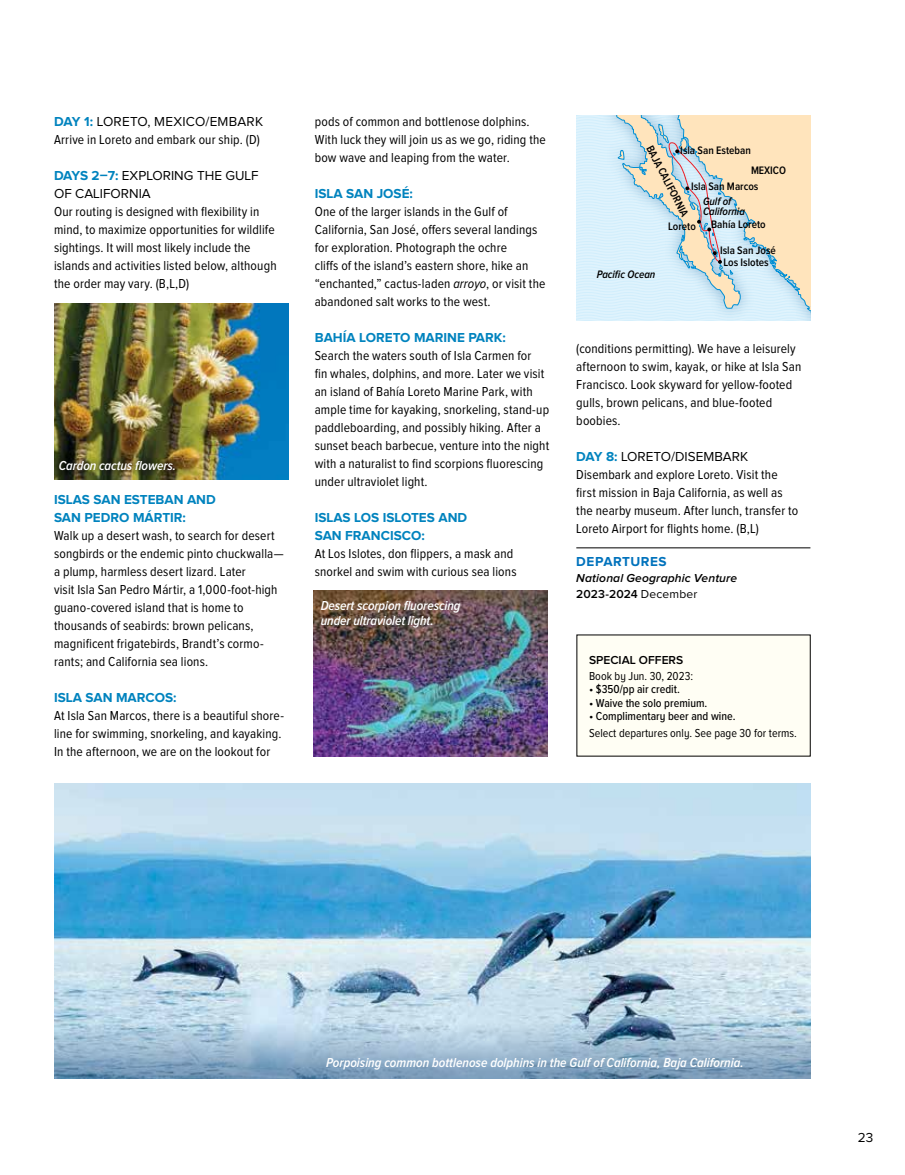
<style>
.page{position:relative;width:905px;height:1175px;background:#fff}
.page>*{position:absolute;margin:0;border:0;box-sizing:border-box;transform-origin:0 0}
.t1{font:13.5px/18px "Proxima Nova Cond";letter-spacing:.01em;color:#000}
.t2{font:italic 600 13.5px/15.8px "Proxima Nova Cond";color:#fff}
.t3{font:700 13.5px/18px "Proxima Nova";color:#0083be}
.t4{font:13.5px/18px "Proxima Nova";color:#000}
.t5{font:700 13.5px "Proxima Nova";letter-spacing:.04em;color:#0072bc}
.t6{font:500 12px "Proxima Nova Cond";color:#000}
.t7{font:12px "Proxima Nova Cond";color:#000}
.t8{font:italic 600 12px/15.8px "Proxima Nova";letter-spacing:.015em;color:#000}
.t9{font:600 12px "Proxima Nova";color:#000}
.t10{font:600 11.25px/11.7px "Proxima Nova Cond";color:#000;text-align:center}
.t11{font:italic 600 11.25px/9.8px "Proxima Nova Cond";letter-spacing:-.005em;color:#000}
.s1{font-weight:700;color:#0083be}
.s2{font-style:italic}
.s3{font-style:normal}
.s4{font-weight:400;font-style:normal}
</style>
<div class="page">
<img style="left:54px;top:304px;width:234px;height:175px">
<img style="left:313px;top:591px;width:234px;height:165px">
<div style="left:54px;top:454px;width:126px;height:21px;background:#000;opacity:.35"></div>
<hr style="left:576px;top:547px;width:234px;height:1px;background:#000">
<svg style="left:54px;top:813px;width:756px;height:265px;background:#93bfda"></svg>
<svg style="left:576px;top:115px;width:234px;height:206px;background:#dde5e0"></svg>
<div style="left:577px;top:635px;width:233px;height:121px;background:#fffef4"></div>
<p class="t4" style="left:54px;top:113px;width:210px"><span class="s1">DAY 1:</span> LORETO, MEXICO/EMBARK</p>
<p class="t1" style="left:54px;top:131px;width:207px">Arrive in Loreto and embark our ship. (D)</p>
<p class="t4" style="left:54px;top:167px;width:206px"><span class="s1">DAYS 2–7:</span> EXPLORING THE GULF<br>OF CALIFORNIA</p>
<p class="t1" style="left:54px;top:203px;width:224px">Our routing is designed with flexibility in mind, to maximize opportunities for wildlife sightings. It will most likely include the islands and activities listed below, although the order may vary. (B,L,D)</p>
<p class="t2" style="left:59px;top:458px;width:119px">Cardon cactus flowers.</p>
<p class="t3" style="left:54px;top:491px;width:163px">ISLAS SAN ESTEBAN AND<br>SAN PEDRO MÁRTIR:</p>
<p class="t1" style="left:54px;top:527px;width:231px">Walk up a desert wash, to search for desert songbirds or the endemic pinto chuckwalla— a plump, harmless desert lizard. Later<br>visit Isla San Pedro Mártir, a 1,000-foot-high guano-covered island that is home to thousands of seabirds: brown pelicans, magnificent frigatebirds, Brandt’s cormo&shy;rants; and California sea lions.</p>
<p class="t3" style="left:54px;top:689px;width:124px">ISLA SAN MARCOS:</p>
<p class="t1" style="left:54px;top:707px;width:231px">At Isla San Marcos, there is a beautiful shore&shy;line for swimming, snorkeling, and kayaking.<br>In the afternoon, we are on the lookout for</p>
<p class="t1" style="left:315px;top:113px;width:233px">pods of common and bottlenose dolphins.<br>With luck they will join us as we go, riding the bow wave and leaping from the water.</p>
<p class="t3" style="left:315px;top:185px;width:100px">ISLA SAN JOSÉ:</p>
<p class="t1" style="left:315px;top:203px;width:232px">One of the larger islands in the Gulf of California, San José, offers several landings for exploration. Photograph the ochre<br>cliffs of the island’s eastern shore, hike an “enchanted,” cactus-laden <span class="s2">arroyo</span>, or visit the abandoned salt works to the west.</p>
<p class="t3" style="left:315px;top:329px;width:192px">BAHÍA LORETO MARINE PARK:</p>
<p class="t1" style="left:315px;top:347px;width:236px">Search the waters south of Isla Carmen for<br>fin whales, dolphins, and more. Later we visit an island of Bahía Loreto Marine Park, with ample time for kayaking, snorkeling, stand-up paddleboarding, and possibly hiking. After a sunset beach barbecue, venture into the night with a naturalist to find scorpions fluorescing under ultraviolet light.</p>
<p class="t3" style="left:315px;top:509px;width:154px">ISLAS LOS ISLOTES AND<br>SAN FRANCISCO:</p>
<p class="t1" style="left:315px;top:545px;width:203px">At Los Islotes, don flippers, a mask and snorkel and swim with curious sea lions</p>
<p class="t2" style="left:321px;top:597px;width:141px">Desert scorpion fluorescing under ultraviolet light.</p>
<p class="t10" style="left:654px;top:143px;width:80px;rotate:63deg">BAJA CALIFORNIA</p>
<p class="t10" style="left:680px;top:145px;width:72px">Isla San Esteban</p>
<p class="t10" style="left:691px;top:181px;width:69px">Isla San Marcos</p>
<p class="t10" style="left:668px;top:220px;width:29px">Loreto</p>
<p class="t10" style="left:711px;top:219px;width:56px">Bahía Loreto</p>
<p class="t10" style="left:720px;top:245px;width:57px">Isla San José<br>Los Islotes</p>
<p class="t10" style="left:751px;top:164px;width:36px">MEXICO</p>
<p class="t11" style="left:703px;top:197px;width:43px">Gulf of<br>California</p>
<p class="t11" style="left:596px;top:269px;width:60px">Pacific Ocean</p>
<p class="t1" style="left:576px;top:339px;width:226px">(conditions permitting). We have a leisurely afternoon to swim, kayak, or hike at Isla San Francisco. Look skyward for yellow-footed gulls, brown pelicans, and blue-footed boobies.</p>
<p class="t4" style="left:576px;top:447px;width:173px"><span class="s1">DAY 8:</span> LORETO/DISEMBARK</p>
<p class="t1" style="left:576px;top:465px;width:223px">Disembark and explore Loreto. Visit the first mission in Baja California, as well as the nearby museum. After lunch, transfer to Loreto Airport for flights home. (B,L)</p>
<p class="t5" style="left:576px;top:554px;width:92px">DEPARTURES</p>
<p class="t8" style="left:576px;top:570px;width:162px">National Geographic Venture<br><span class="s3">2023-2024</span> <span class="s4">December</span></p>
<p class="t9" style="left:589px;top:653px;width:96px">SPECIAL OFFERS</p>
<p class="t7" style="left:589px;top:669px;width:105px">Book by Jun. 30, 2023:</p>
<p class="t6" style="left:589px;top:680px;width:92px">• $350/pp air credit.</p>
<p class="t6" style="left:589px;top:694px;width:120px">• Waive the solo premium.</p>
<p class="t6" style="left:589px;top:707px;width:148px">• Complimentary beer and wine.</p>
<p class="t7" style="left:589px;top:726px;width:209px">Select departures only. See page 30 for terms.</p>
<p class="t2" style="left:326px;top:1054px;width:419px">Porpoising common bottlenose dolphins in the Gulf of California, Baja California.</p>
<p class="t4" style="left:857px;top:1128px;width:17px">23</p>
</div>
